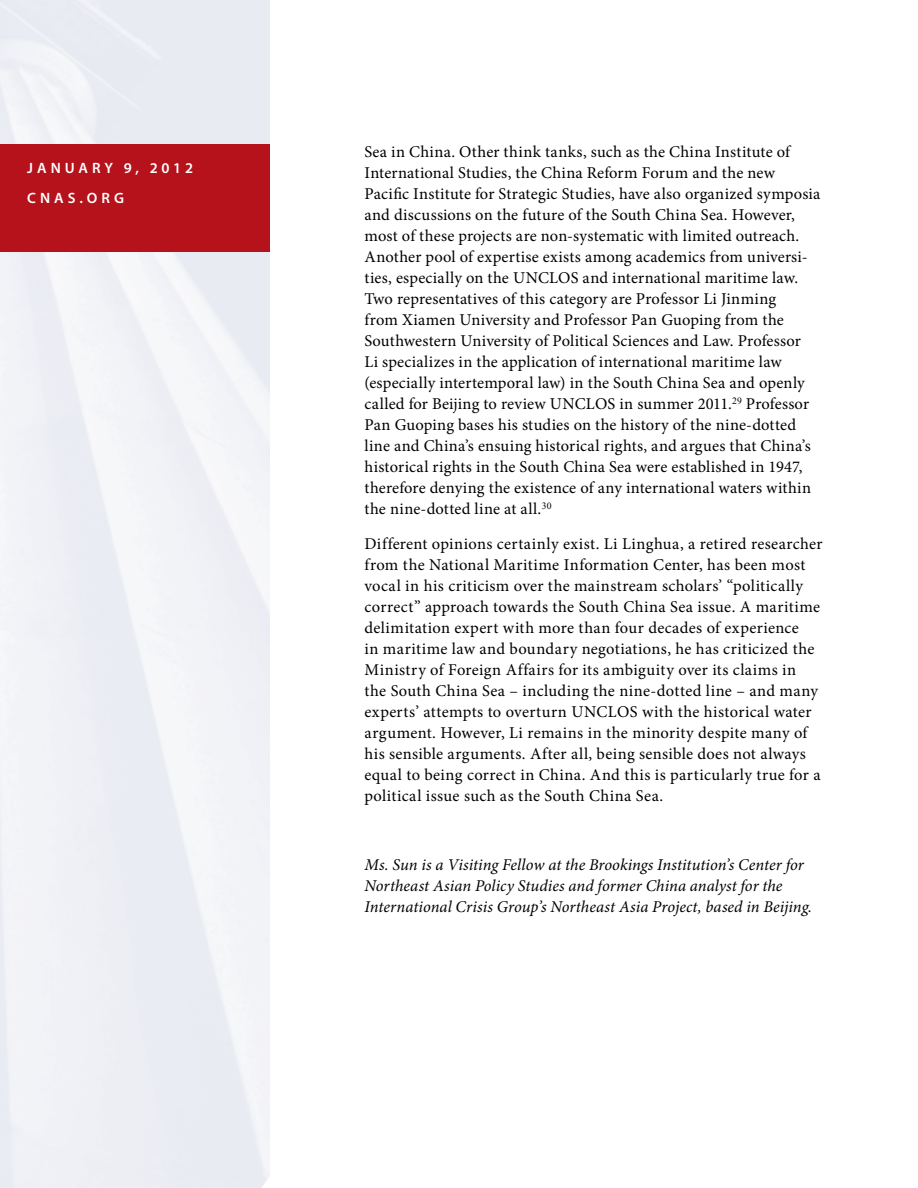
<style>
.page{position:relative;width:918px;height:1188px;background:#fff}
.page>*{position:absolute;margin:0;border:0;box-sizing:border-box;transform-origin:0 0}
.t1{font:16.5px/21px "Minion Pro";letter-spacing:.015em;color:#000}
.t2{font:italic 16.5px/21px "Minion Pro";color:#000}
.t3{font:600 15px/30px "Myriad Pro";letter-spacing:.27em;color:#fff}
</style>
<div class="page">
<div style="left:0;top:0;width:270px;height:1188px;background:#eff0f5"></div>
<div style="left:0;top:144px;width:270px;height:107px;background:#b5121b"></div>
<p class="t3" style="left:27px;top:153px;width:167px">JANUARY 9, 2012<br>CNA S.ORG</p>
<p class="t1" style="left:364px;top:141px;width:457px">Sea in China. Other think tanks, such as the China Institute of International Studies, the China Reform Forum and the new Pacific Institute for Strategic Studies, have also organized symposia and discussions on the future of the South China Sea. However, most of these projects are non-systematic with limited outreach.<br>Another pool of expertise exists among academics from universi&shy;ties, especially on the UNCLOS and international maritime law.<br>Two representatives of this category are Professor Li Jinming<br>from Xiamen University and Professor Pan Guoping from the Southwestern University of Political Sciences and Law. Professor<br>Li specializes in the application of international maritime law (especially intertemporal law) in the South China Sea and openly called for Beijing to review UNCLOS in summer 2011.<sup>29</sup> Professor Pan Guoping bases his studies on the history of the nine-dotted line and China’s ensuing historical rights, and argues that China’s historical rights in the South China Sea were established in 1947, therefore denying the existence of any international waters within the nine-dotted line at all.<sup>30</sup></p>
<p class="t1" style="left:365px;top:533px;width:460px">Different opinions certainly exist. Li Linghua, a retired researcher from the National Maritime Information Center, has been most vocal in his criticism over the mainstream scholars’ “politically correct” approach towards the South China Sea issue. A maritime delimitation expert with more than four decades of experience<br>in maritime law and boundary negotiations, he has criticized the Ministry of Foreign Affairs for its ambiguity over its claims in<br>the South China Sea – including the nine-dotted line – and many experts’ attempts to overturn UNCLOS with the historical water argument. However, Li remains in the minority despite many of his sensible arguments. After all, being sensible does not always equal to being correct in China. And this is particularly true for a political issue such as the South China Sea.</p>
<p class="t2" style="left:365px;top:854px;width:449px">Ms. Sun is a Visiting Fellow at the Brookings Institution’s Center for<br>Northeast Asian Policy Studies and former China analyst for the<br>International Crisis Group’s Northeast Asia Project, based in Beijing.</p>
</div>
